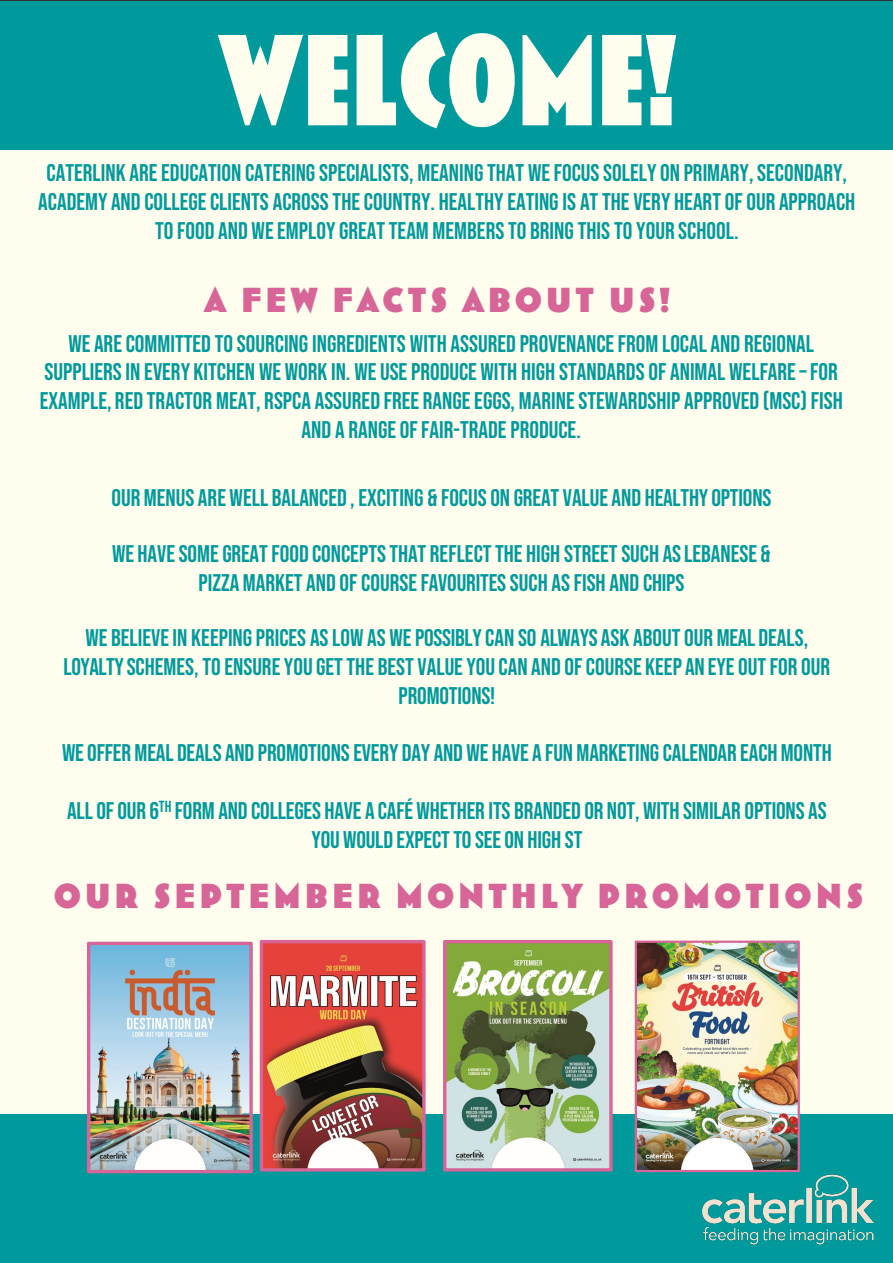
<style>
.page{position:relative;width:893px;height:1263px;background:#fff}
.page>*{position:absolute;margin:0;border:0;box-sizing:border-box;transform-origin:0 0}
.t1{font:900 132px "Blakely";color:#fffded}
.t2{font:33px "Bovine MVB";letter-spacing:.135em;color:#d76597}
.t3{font:24px/28.8px "Bebas Neue";color:#009a9d;text-align:center}
</style>
<div class="page">
<div style="left:0;top:137px;width:893px;height:1017px;background:#fffded"></div>
<div style="left:0;top:1114px;width:893px;height:149px;background:#009a9d"></div>
<div style="left:0;top:1px;width:893px;height:149px;background:#009a9d"></div>
<img style="left:91px;top:946px;width:158px;height:223px">
<div style="left:87px;top:942px;width:166px;height:231px;border:3px solid #d76597"></div>
<img style="left:264px;top:944px;width:157px;height:224px">
<div style="left:260px;top:940px;width:165px;height:232px;border:3px solid #d76597"></div>
<img style="left:447px;top:944px;width:161px;height:224px">
<div style="left:443px;top:940px;width:169px;height:232px;border:3px solid #d76597"></div>
<img style="left:702px;top:1174px;width:171px;height:71px">
<img style="left:637px;top:944px;width:159px;height:225px">
<div style="left:634px;top:941px;width:165px;height:231px;border:2px solid #d76597"></div>
<h1 class="t1" style="left:218px;top:3px;width:460px">WELCOME!</h1>
<p class="t3" style="left:38px;top:158px;width:818px">CATERLINK ARE EDUCATION CATERING SPECIALISTS, MEANING THAT WE FOCUS SOLELY ON PRIMARY, SECONDARY,<br>ACADEMY AND COLLEGE CLIENTS ACROSS THE COUNTRY. HEALTHY EATING IS AT THE VERY HEART OF OUR APPROACH<br>TO FOOD AND WE EMPLOY GREAT TEAM MEMBERS TO BRING THIS TO YOUR SCHOOL.</p>
<p class="t2" style="left:205px;top:281px;width:466px">A FEW FACTS ABOUT US!</p>
<p class="t3" style="left:40px;top:329px;width:804px">WE ARE COMMITTED TO SOURCING INGREDIENTS WITH ASSURED PROVENANCE FROM LOCAL AND REGIONAL SUPPLIERS IN EVERY KITCHEN WE WORK IN. WE USE PRODUCE WITH HIGH STANDARDS OF ANIMAL WELFARE –FOR EXAMPLE, RED TRACTOR MEAT, RSPCA ASSURED FREE RANGE EGGS, MARINE STEWARDSHIP APPROVED (MSC) FISH AND A RANGE OF FAIR-TRADE PRODUCE.</p>
<p class="t3" style="left:111px;top:483px;width:661px">OUR MENUS ARE WELL BALANCED ,EXCITING &amp; FOCUS ON GREATVALUE AND HEALTHY OPTIONS</p>
<p class="t3" style="left:112px;top:539px;width:660px">WE HAVESOMEGREAT FOOD CONCEPTSTHAT REFLECTTHE HIGH STREETSUCH AS LEBANESE &amp;<br>PIZZA MARKET AND OF COURSE FAVOURITES SUCH AS FISH AND CHIPS</p>
<p class="t3" style="left:64px;top:623px;width:768px">WE BELIEVEIN KEEPINGPRICES ASLOW AS WEPOSSIBLYCAN SO ALWAYS ASK ABOUT OUR MEAL DEALS,<br>LOYALTYSCHEMES,TO ENSUREYOU GETTHE BESTVALUEYOU CAN AND OFCOURSE KEEP AN EYE OUT FOR OUR<br>PROMOTIONS!</p>
<p class="t3" style="left:62px;top:739px;width:771px">WE OFFER MEAL DEALS AND PROMOTIONS EVERY DAY AND WE HAVE A FUN MARKETING CALENDAR EACH MONTH</p>
<p class="t3" style="left:67px;top:796px;width:761px">ALL OF OUR 6<sup>TH</sup> FORM AND COLLEGES HAVE A CAFÉ WHETHER ITS BRANDED OR NOT, WITH SIMILAR OPTIONS AS<br>YOU WOULD EXPECT TO SEE ON HIGH ST</p>
<p class="t2" style="left:54px;top:877px;width:810px">OUR SEPTEMBER MONTHLY PROMOTIONS</p>
</div>
